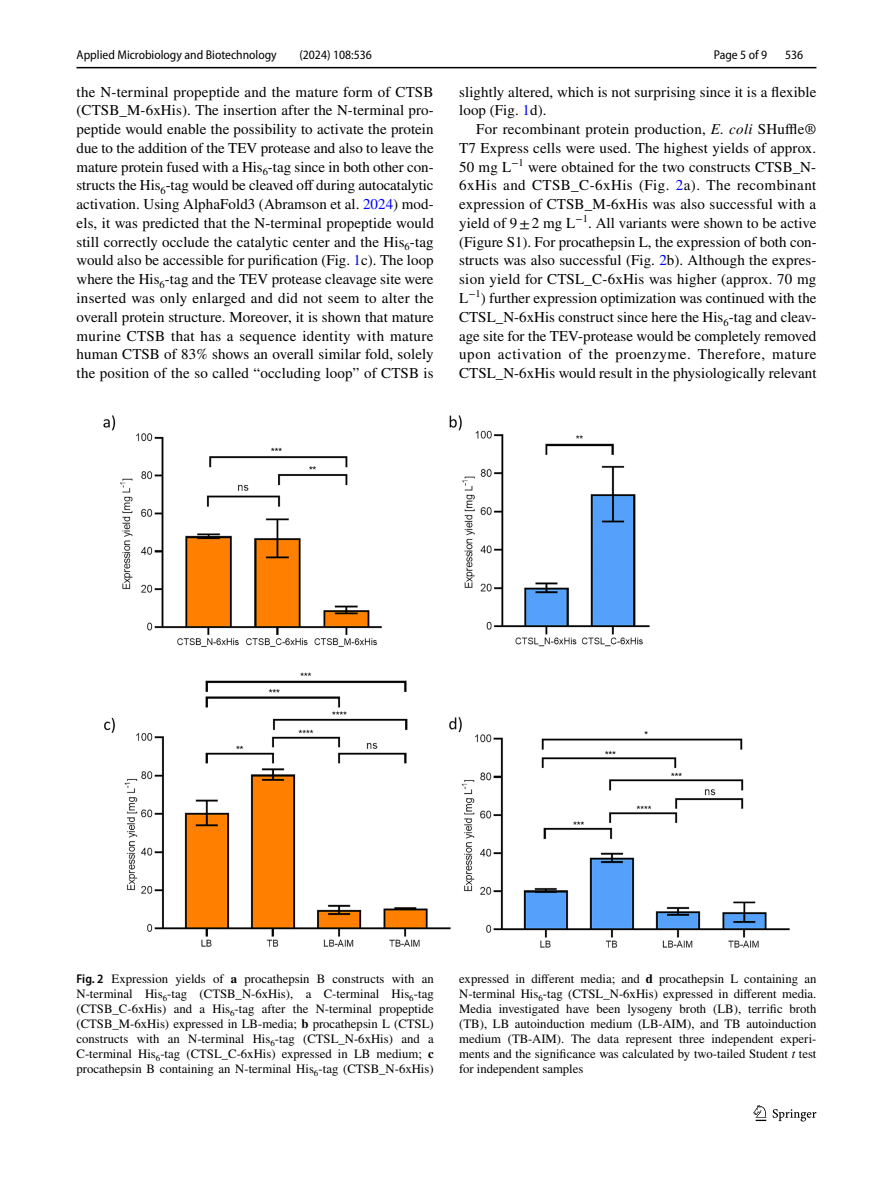
<style>
.page{position:relative;width:893px;height:1187px;background:#fff}
.page>*{position:absolute;margin:0;border:0;box-sizing:border-box;transform-origin:0 0}
.t1{font:15px/18.8px "STIX";letter-spacing:.005em;color:#000;text-align:justify}
.t2{font:12.75px/15px "STIX";color:#000;text-align:justify}
.t3{font:semi-condensed 12.75px "Myriad Pro";color:#000}
.s1{color:#00f}
.s2{font-style:italic}
.s3{font-family:"Myriad Pro";font-weight:600;font-stretch:semi-condensed}
.s4{font-weight:700}
</style>
<div class="page">
<hr style="left:77px;top:67px;width:739px;height:1px;background:#000">
<svg style="left:753px;top:1105px;width:13px;height:15px"></svg>
<svg style="left:773px;top:1109px;width:43px;height:12px"></svg>
<img style="left:104px;top:415px;width:685px;height:532px">
<p class="t3" style="left:77px;top:48px;width:202px">Applied Microbiology and Biotechnology</p>
<p class="t3" style="left:299px;top:48px;width:74px">(2024) 108:536</p>
<p class="t3" style="left:714px;top:48px;width:55px">Page 5 of 9</p>
<p class="t3" style="left:785px;top:48px;width:20px">536</p>
<p class="t1" style="left:77px;top:83px;width:359px">the N-terminal propeptide and the mature form of CTSB (CTSB_M-6xHis). The insertion after the N-terminal pro&shy;peptide would enable the possibility to activate the protein due to the addition of the TEV protease and also to leave the mature protein fused with a His<sub>6</sub>-tag since in both other con&shy;structs the His<sub>6</sub>-tag would be cleaved off during autocatalytic activation. Using AlphaFold3 (Abramson et al. <span class="s1">2024</span>) mod&shy;els, it was predicted that the N-terminal propeptide would still correctly occlude the catalytic center and the His<sub>6</sub>-tag would also be accessible for purification (Fig. <span class="s1">1</span>c). The loop where the His<sub>6</sub>-tag and the TEV protease cleavage site were inserted was only enlarged and did not seem to alter the overall protein structure. Moreover, it is shown that mature murine CTSB that has a sequence identity with mature human CTSB of 83% shows an overall similar fold, solely the position of the so called “occluding loop” of CTSB is</p>
<p class="t1" style="left:459px;top:83px;width:359px">slightly altered, which is not surprising since it is a flexible loop (Fig. <span class="s1">1</span>d).</p>
<p class="t1" style="left:459px;top:121px;width:359px;text-indent:17px">For recombinant protein production, <span class="s2">E. coli</span> SHuffle® T7 Express cells were used. The highest yields of approx.<br>50 mg L<sup>−1</sup> were obtained for the two constructs CTSB_N-6xHis and CTSB_C-6xHis (Fig. <span class="s1">2</span>a). The recombinant expression of CTSB_M-6xHis was also successful with a yield of 9±2 mg L<sup>−1</sup>. All variants were shown to be active (Figure S1). For procathepsin L, the expression of both con&shy;structs was also successful (Fig. <span class="s1">2</span>b). Although the expres&shy;sion yield for CTSL_C-6xHis was higher (approx. 70 mg L<sup>−1</sup>) further expression optimization was continued with the CTSL_N-6xHis construct since here the His<sub>6</sub>-tag and cleav&shy;age site for the TEV-protease would be completely removed upon activation of the proenzyme. Therefore, mature CTSL_N-6xHis would result in the physiologically relevant</p>
<p class="t2" style="left:77px;top:971px;width:359px"><span class="s3">Fig. 2</span> Expression yields of <span class="s4">a</span> procathepsin B constructs with an N-terminal His<sub>6</sub>-tag (CTSB_N-6xHis), a C-terminal His<sub>6</sub>-tag (CTSB_C-6xHis) and a His<sub>6</sub>-tag after the N-terminal propeptide (CTSB_M-6xHis) expressed in LB-media; <span class="s4">b</span> procathepsin L (CTSL) constructs with an N-terminal His<sub>6</sub>-tag (CTSL_N-6xHis) and a C-terminal His<sub>6</sub>-tag (CTSL_C-6xHis) expressed in LB medium; <span class="s4">c </span>procathepsin B containing an N-terminal His<sub>6</sub>-tag (CTSB_N-6xHis)</p>
<p class="t2" style="left:459px;top:971px;width:359px">expressed in different media; and <span class="s4">d</span> procathepsin L containing an N-terminal His<sub>6</sub>-tag (CTSL_N-6xHis) expressed in different media.<br>Media investigated have been lysogeny broth (LB), terrific broth (TB), LB autoinduction medium (LB-AIM), and TB autoinduction medium (TB-AIM). The data represent three independent experi&shy;ments and the significance was calculated by two-tailed Student <span class="s2">t</span> test for independent samples</p>
</div>
